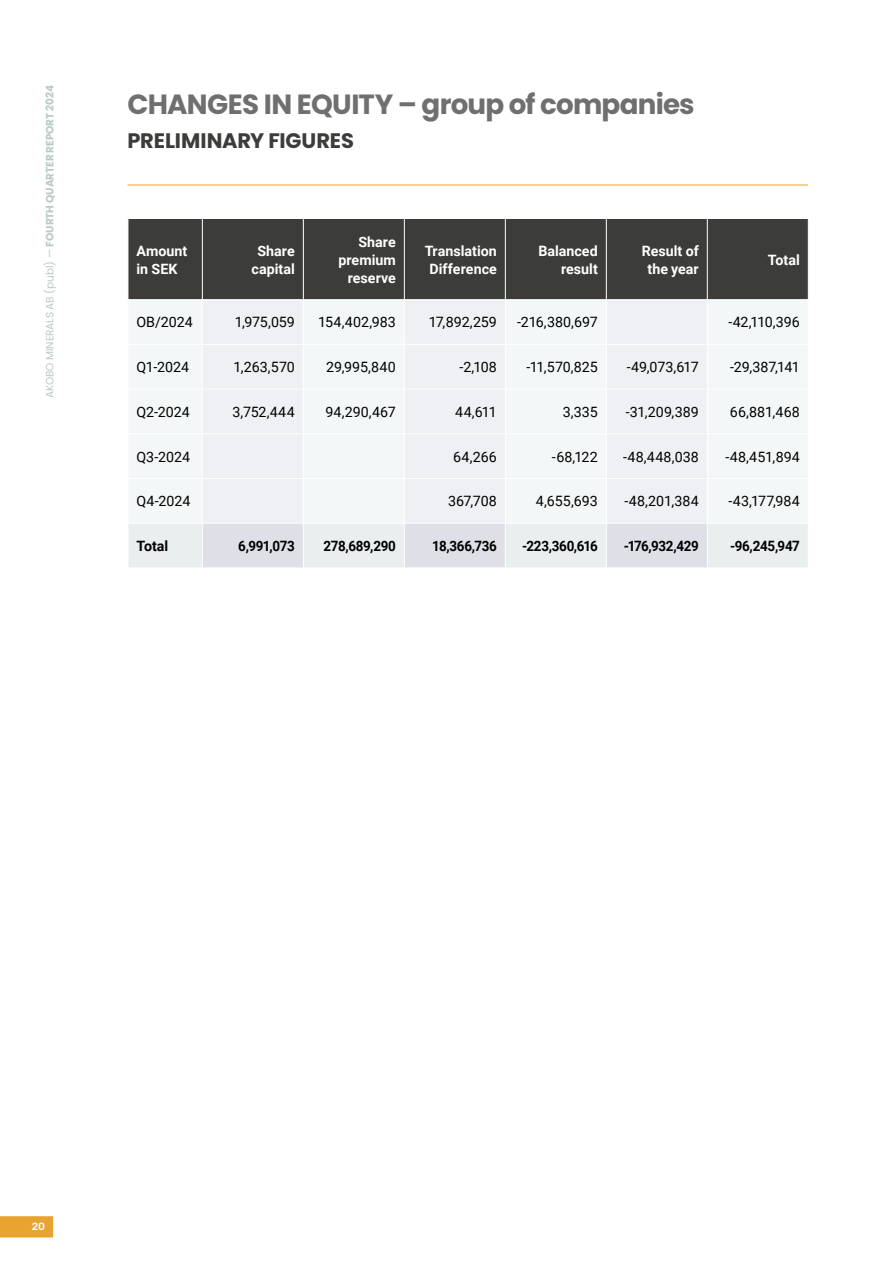
<style>
.page{position:relative;width:893px;height:1263px;background:#fff}
.page>*{position:absolute;margin:0;border:0;box-sizing:border-box;transform-origin:0 0}
.t1{font:700 27.75px "Poppins";letter-spacing:-.03em;color:#706f6f}
.t2{font:700 21px "Poppins";letter-spacing:-.01em;color:#3c3c3b}
.t3{font:14.25px "Roboto";letter-spacing:-.005em;color:#000}
.t4{font:700 14.25px/18px "Roboto";color:#fff;text-align:center}
.t5{font:700 14.25px "Roboto";letter-spacing:-.025em;color:#000;scale:.94 1}
.t6{font:700 14.25px "Roboto";letter-spacing:-.025em;color:#000}
.t7{font:700 10.5px "Poppins";letter-spacing:-.01em;color:#b9cac8}
.t8{font:500 10.5px "Rubik";color:#fff}
.s1{font-weight:400}
</style>
<div class="page">
<div style="left:0;top:1216px;width:53px;height:21px;background:#e8a331"></div>
<hr style="left:128px;top:185px;width:680px;height:1px;background:#e8a331">
<div style="left:129px;top:219px;width:679px;height:80px;background:#3c3c3b"></div>
<div style="left:129px;top:301px;width:678px;height:221px;background:#f4f7f7"></div>
<div style="left:203px;top:300px;width:504px;height:223px;background:#eff0f4"></div>
<svg style="left:129px;top:524px;width:679px;height:43px;background:#e4e8ea"></svg>
<hr style="left:202px;top:219px;width:1px;height:80px;background:#fff">
<hr style="left:303px;top:219px;width:1px;height:80px;background:#fff">
<hr style="left:404px;top:219px;width:1px;height:80px;background:#fff">
<hr style="left:505px;top:219px;width:1px;height:80px;background:#fff">
<hr style="left:606px;top:219px;width:1px;height:80px;background:#fff">
<hr style="left:707px;top:219px;width:1px;height:80px;background:#fff">
<hr style="left:202px;top:300px;width:1px;height:44px;background:#fff">
<hr style="left:303px;top:300px;width:1px;height:44px;background:#fff">
<hr style="left:404px;top:300px;width:1px;height:44px;background:#fff">
<hr style="left:505px;top:300px;width:1px;height:44px;background:#fff">
<hr style="left:606px;top:300px;width:1px;height:44px;background:#fff">
<hr style="left:707px;top:300px;width:1px;height:44px;background:#fff">
<hr style="left:128px;top:344px;width:74px;height:1px;background:#fff">
<hr style="left:202px;top:344px;width:101px;height:1px;background:#fff">
<hr style="left:202px;top:345px;width:1px;height:44px;background:#fff">
<hr style="left:303px;top:344px;width:101px;height:1px;background:#fff">
<hr style="left:303px;top:345px;width:1px;height:44px;background:#fff">
<hr style="left:404px;top:344px;width:101px;height:1px;background:#fff">
<hr style="left:404px;top:345px;width:1px;height:44px;background:#fff">
<hr style="left:505px;top:344px;width:101px;height:1px;background:#fff">
<hr style="left:505px;top:345px;width:1px;height:44px;background:#fff">
<hr style="left:606px;top:344px;width:101px;height:1px;background:#fff">
<hr style="left:606px;top:345px;width:1px;height:44px;background:#fff">
<hr style="left:707px;top:344px;width:102px;height:1px;background:#fff">
<hr style="left:707px;top:345px;width:1px;height:44px;background:#fff">
<hr style="left:128px;top:389px;width:74px;height:1px;background:#fff">
<hr style="left:202px;top:389px;width:101px;height:1px;background:#fff">
<hr style="left:202px;top:389px;width:1px;height:44px;background:#fff">
<hr style="left:303px;top:389px;width:101px;height:1px;background:#fff">
<hr style="left:303px;top:389px;width:1px;height:44px;background:#fff">
<hr style="left:404px;top:389px;width:101px;height:1px;background:#fff">
<hr style="left:404px;top:389px;width:1px;height:44px;background:#fff">
<hr style="left:505px;top:389px;width:101px;height:1px;background:#fff">
<hr style="left:505px;top:389px;width:1px;height:44px;background:#fff">
<hr style="left:606px;top:389px;width:101px;height:1px;background:#fff">
<hr style="left:606px;top:389px;width:1px;height:44px;background:#fff">
<hr style="left:707px;top:389px;width:102px;height:1px;background:#fff">
<hr style="left:707px;top:389px;width:1px;height:44px;background:#fff">
<hr style="left:128px;top:433px;width:74px;height:1px;background:#fff">
<hr style="left:202px;top:433px;width:101px;height:1px;background:#fff">
<hr style="left:202px;top:434px;width:1px;height:44px;background:#fff">
<hr style="left:303px;top:433px;width:101px;height:1px;background:#fff">
<hr style="left:303px;top:434px;width:1px;height:44px;background:#fff">
<hr style="left:404px;top:433px;width:101px;height:1px;background:#fff">
<hr style="left:404px;top:434px;width:1px;height:44px;background:#fff">
<hr style="left:505px;top:433px;width:101px;height:1px;background:#fff">
<hr style="left:505px;top:434px;width:1px;height:44px;background:#fff">
<hr style="left:606px;top:433px;width:101px;height:1px;background:#fff">
<hr style="left:606px;top:434px;width:1px;height:44px;background:#fff">
<hr style="left:707px;top:433px;width:102px;height:1px;background:#fff">
<hr style="left:707px;top:434px;width:1px;height:44px;background:#fff">
<hr style="left:128px;top:478px;width:74px;height:1px;background:#fff">
<hr style="left:202px;top:478px;width:101px;height:1px;background:#fff">
<hr style="left:202px;top:479px;width:1px;height:44px;background:#fff">
<hr style="left:303px;top:478px;width:101px;height:1px;background:#fff">
<hr style="left:303px;top:479px;width:1px;height:44px;background:#fff">
<hr style="left:404px;top:478px;width:101px;height:1px;background:#fff">
<hr style="left:404px;top:479px;width:1px;height:44px;background:#fff">
<hr style="left:505px;top:478px;width:101px;height:1px;background:#fff">
<hr style="left:505px;top:479px;width:1px;height:44px;background:#fff">
<hr style="left:606px;top:478px;width:101px;height:1px;background:#fff">
<hr style="left:606px;top:479px;width:1px;height:44px;background:#fff">
<hr style="left:707px;top:478px;width:102px;height:1px;background:#fff">
<hr style="left:707px;top:479px;width:1px;height:44px;background:#fff">
<hr style="left:202px;top:524px;width:1px;height:43px;background:#fff">
<hr style="left:303px;top:524px;width:1px;height:43px;background:#fff">
<hr style="left:404px;top:524px;width:1px;height:43px;background:#fff">
<hr style="left:505px;top:524px;width:1px;height:43px;background:#fff">
<hr style="left:606px;top:524px;width:1px;height:43px;background:#fff">
<hr style="left:707px;top:524px;width:1px;height:43px;background:#fff">
<p class="t7" style="left:44px;top:398px;width:315px;rotate:-90deg"><span class="s1">AKOBO MINERALS AB (publ) —</span> FOURTH QUARTER REPORT 2024</p>
<h1 class="t1" style="left:128px;top:88px;width:569px">CHANGES IN EQUITY – group of companies</h1>
<h2 class="t2" style="left:128px;top:128px;width:228px">PRELIMINARY FIGURES</h2>
<p class="t4" style="left:136px;top:241px;width:52px;text-align:left">Amount in SEK</p>
<p class="t4" style="left:252px;top:241px;width:45px">Share capital</p>
<p class="t4" style="left:338px;top:232px;width:59px;text-align:right">Share premium reserve</p>
<p class="t4" style="left:425px;top:241px;width:73px">Translation<br>Difference</p>
<p class="t4" style="left:538px;top:241px;width:61px;text-align:right">Balanced result</p>
<p class="t4" style="left:642px;top:241px;width:58px">Result of the year</p>
<p class="t4" style="left:768px;top:250px;width:33px">Total</p>
<p class="t3" style="left:136px;top:312px;width:58px">OB/2024</p>
<p class="t3" style="left:235px;top:312px;width:62px">1,975,059</p>
<p class="t3" style="left:318px;top:312px;width:79px">154,402,983</p>
<p class="t3" style="left:429px;top:312px;width:70px">17,892,259</p>
<p class="t3" style="left:517px;top:312px;width:82px">-216,380,697</p>
<p class="t3" style="left:728px;top:312px;width:73px">-42,110,396</p>
<p class="t3" style="left:136px;top:357px;width:54px">Q1-2024</p>
<p class="t3" style="left:233px;top:357px;width:63px">1,263,570</p>
<p class="t3" style="left:326px;top:357px;width:71px">29,995,840</p>
<p class="t3" style="left:460px;top:357px;width:39px">-2,108</p>
<p class="t3" style="left:526px;top:357px;width:73px">-11,570,825</p>
<p class="t3" style="left:627px;top:357px;width:73px">-49,073,617</p>
<p class="t3" style="left:730px;top:357px;width:71px">-29,387,141</p>
<p class="t3" style="left:136px;top:402px;width:55px">Q2-2024</p>
<p class="t3" style="left:232px;top:402px;width:64px">3,752,444</p>
<p class="t3" style="left:325px;top:402px;width:72px">94,290,467</p>
<p class="t3" style="left:455px;top:402px;width:43px">44,611</p>
<p class="t3" style="left:563px;top:402px;width:37px">3,335</p>
<p class="t3" style="left:626px;top:402px;width:75px">-31,209,389</p>
<p class="t3" style="left:730px;top:402px;width:71px">66,881,468</p>
<p class="t3" style="left:136px;top:446px;width:55px">Q3-2024</p>
<p class="t3" style="left:453px;top:446px;width:45px">64,266</p>
<p class="t3" style="left:552px;top:446px;width:47px">-68,122</p>
<p class="t3" style="left:623px;top:446px;width:77px">-48,448,038</p>
<p class="t3" style="left:725px;top:446px;width:76px">-48,451,894</p>
<p class="t3" style="left:136px;top:491px;width:56px">Q4-2024</p>
<p class="t3" style="left:448px;top:491px;width:50px">367,708</p>
<p class="t3" style="left:536px;top:491px;width:63px">4,655,693</p>
<p class="t3" style="left:624px;top:491px;width:76px">-48,201,384</p>
<p class="t3" style="left:728px;top:491px;width:73px">-43,177,984</p>
<p class="t6" style="left:136px;top:536px;width:33px">Total</p>
<p class="t5" style="left:238px;top:536px;width:62px">6,991,073</p>
<p class="t5" style="left:324px;top:536px;width:78px">278,689,290</p>
<p class="t5" style="left:432px;top:536px;width:70px">18,366,736</p>
<p class="t5" style="left:522px;top:536px;width:82px">-223,360,616</p>
<p class="t5" style="left:624px;top:536px;width:81px">-176,932,429</p>
<p class="t5" style="left:730px;top:536px;width:76px">-96,245,947</p>
<p class="t8" style="left:32px;top:1221px;width:15px">20</p>
</div>
